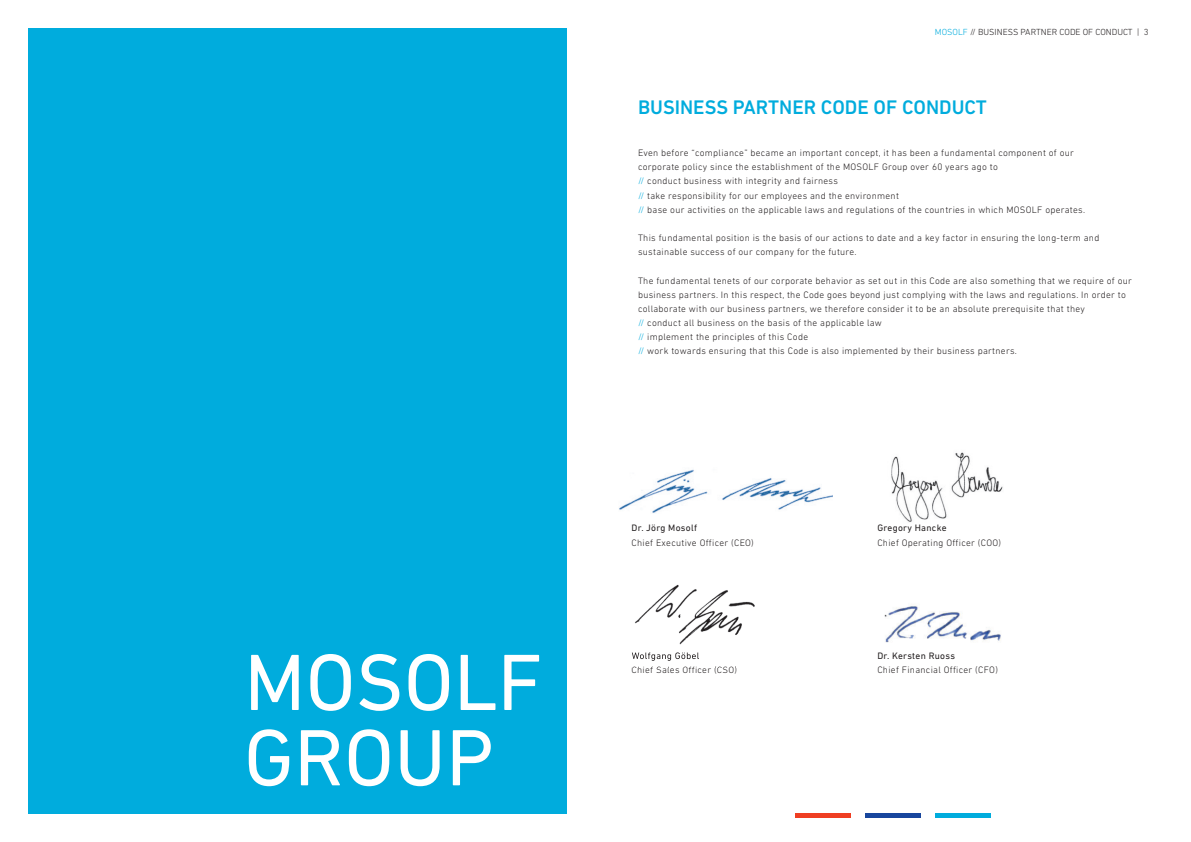
<style>
.page{position:relative;width:1191px;height:842px;background:#fff}
.page>*{position:absolute;margin:0;border:0;box-sizing:border-box;transform-origin:0 0}
.t1{font:81.1px/75.3px "DIN Next LT Pro";color:#fff}
.t2{font:500 20px "DIN Next LT Pro";color:#00acdd}
.t3{font:300 9.5px/14.2px "DIN Next LT Pro";letter-spacing:.03em;color:#231f20}
.t4{font:9.5px "DIN Next LT Pro";letter-spacing:.03em;color:#231f20}
.t5{font:300 9px "DIN Next LT Pro";color:#231f20}
.s1{color:#00acdd}
</style>
<div class="page">
<div style="left:28px;top:28px;width:539px;height:786px;background:#00acdd"></div>
<hr style="left:795px;top:814px;width:56px;height:4px;background:#ef3e22">
<hr style="left:865px;top:814px;width:56px;height:4px;background:#18469d">
<hr style="left:935px;top:814px;width:56px;height:4px;background:#00acdd">
<img style="left:635px;top:584px;width:120px;height:61px">
<img style="left:671px;top:652px;width:28px;height:8px">
<img style="left:632px;top:652px;width:39px;height:9px">
<img style="left:633px;top:666px;width:103px;height:1px">
<img style="left:632px;top:667px;width:37px;height:1px">
<img style="left:884px;top:606px;width:117px;height:37px">
<img style="left:619px;top:469px;width:213px;height:44px">
<img style="left:891px;top:452px;width:112px;height:70px">
<h1 class="t1" style="left:244px;top:652px;width:300px">MOSOLF<br>GROUP</h1>
<p class="t5" style="left:935px;top:29px;width:215px"><span class="s1">MOSOLF</span> // BUSINESS PARTNER CODE OF CONDUCT | 3</p>
<h2 class="t2" style="left:638px;top:100px;width:350px">BUSINESS PARTNER CODE OF CONDUCT</h2>
<p class="t3" style="left:638px;top:146px;width:448px">Even before “compliance” became an important concept, it has been a fundamental component of our corporate policy since the establishment of the MOSOLF Group over 60 years ago to<br><span class="s1">//</span> conduct business with integrity and fairness<br><span class="s1">//</span> take responsibility for our employees and the environment<br><span class="s1">//</span> base our activities on the applicable laws and regulations of the countries in which MOSOLF operates.</p>
<p class="t3" style="left:638px;top:231px;width:463px">This fundamental position is the basis of our actions to date and a key factor in ensuring the long-term and sustainable success of our company for the future.</p>
<p class="t3" style="left:638px;top:274px;width:495px">The fundamental tenets of our corporate behavior as set out in this Code are also something that we require of our business partners. In this respect, the Code goes beyond just complying with the laws and regulations. In order to collaborate with our business partners, we therefore consider it to be an absolute prerequisite that they<br><span class="s1">//</span> conduct all business on the basis of the applicable law<br><span class="s1">//</span> implement the principles of this Code<br><span class="s1">//</span> work towards ensuring that this Code is also implemented by their business partners.</p>
<p class="t4" style="left:631px;top:525px;width:67px">Dr. Jörg Mosolf</p>
<p class="t3" style="left:631px;top:536px;width:124px">Chief Executive Officer (CEO)</p>
<p class="t3" style="left:631px;top:663px;width:107px">Chief Sales Officer (CSO)</p>
<p class="t4" style="left:877px;top:525px;width:71px">Gregory Hancke</p>
<p class="t3" style="left:877px;top:536px;width:125px">Chief Operating Officer (COO)</p>
<p class="t4" style="left:877px;top:652px;width:79px">Dr. Kersten Ruoss</p>
<p class="t3" style="left:877px;top:663px;width:122px">Chief Financial Officer (CFO)</p>
</div>
